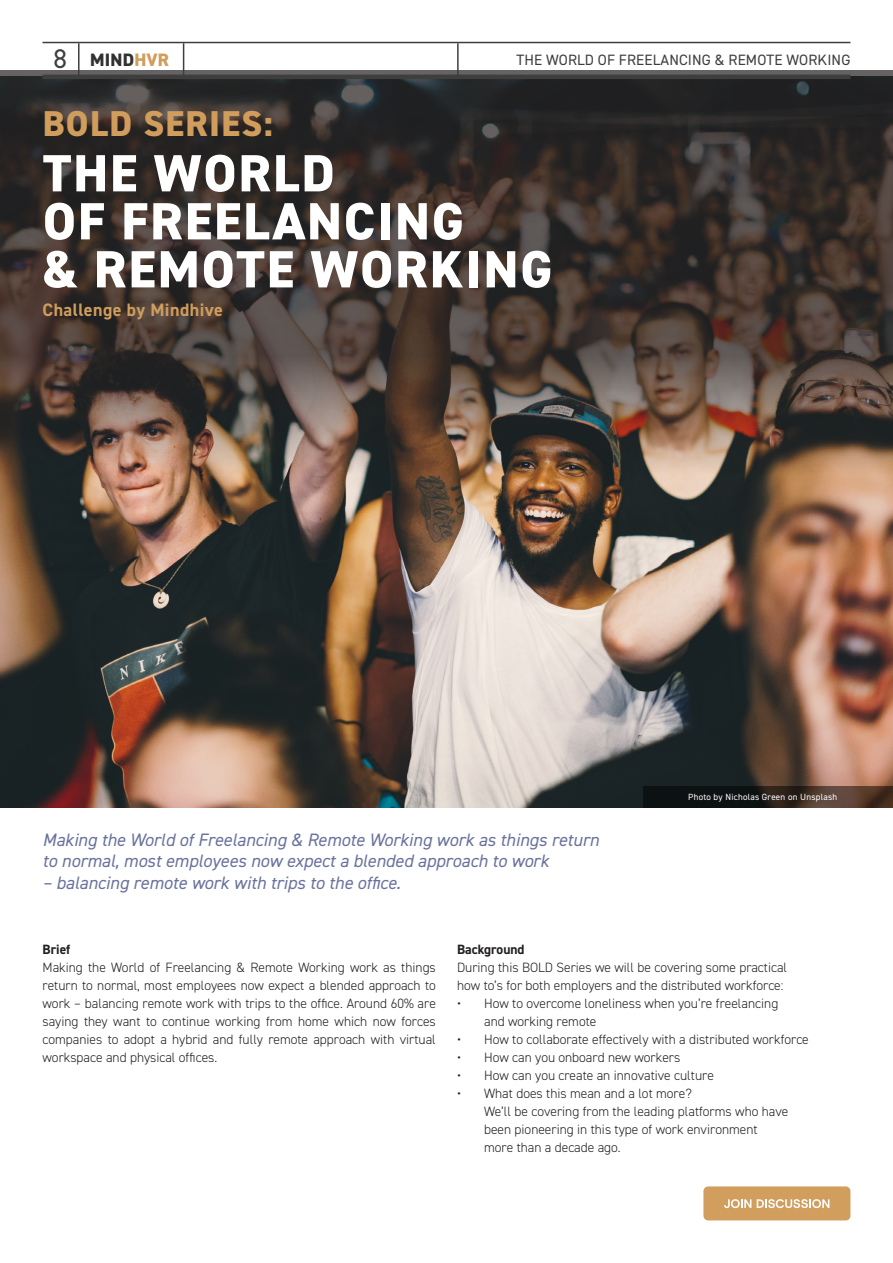
<style>
.page{position:relative;width:893px;height:1263px;background:#fff}
.page>*{position:absolute;margin:0;border:0;box-sizing:border-box;transform-origin:0 0}
._36pt_TITLE{font:800 52.5px "DIN2014";letter-spacing:.035em;color:#fff}
._36pt_TITLE-2{font:800 36px "DIN2014";letter-spacing:.035em;color:#d09d5c}
.Italic_body{font:italic 18px/21.6px "DIN2014";color:#69729d}
.NEWSLTR{font:700 18px "DIN2014";letter-spacing:.025em;color:#d09d5c}
.t1{font:800 18px "DIN2014";letter-spacing:.01em;color:#313131}
.Left_top_page_title{font:15px "DIN2014";letter-spacing:.01em;color:#3e3e3f}
.Body_intro{font:300 13.5px/18px "DIN2014";color:#231f20}
.Body_intro-2{font:700 13.5px "DIN2014";color:#231f20}
.NEWSLTR-2{font:9px "DIN2014";letter-spacing:.025em;color:#fff}
.s1{font-weight:400;font-size:27px;color:#3e3e3f}
.s2{color:#d09d5c}
</style>
<div class="page">
<img style="left:0;top:476px;width:893px;height:332px">
<svg style="left:0;top:70px;width:893px;height:406px;background:#453a34"></svg>
<hr style="left:43px;top:42px;width:807px;height:1px;background:#3e3e3f">
<hr style="left:78px;top:43px;width:2px;height:34px;background:#3e3e3f">
<hr style="left:183px;top:43px;width:1px;height:34px;background:#3e3e3f">
<hr style="left:457px;top:43px;width:2px;height:34px;background:#3e3e3f">
<hr style="left:43px;top:75px;width:807px;height:4px;background:#3e3e3f">
<div style="left:703px;top:1186px;width:147px;height:34px;background:#d19e5e;border-radius:5px"></div>
<svg style="left:724px;top:1199px;width:27px;height:9px"></svg>
<svg style="left:757px;top:1199px;width:72px;height:9px"></svg>
<svg style="left:643px;top:787px;width:250px;height:21px;background:#2b221d"></svg>
<h3 class="t1" style="left:54px;top:48px;width:117px"><span class="s1">8</span> MIND<span class="s2">HVR</span></h3>
<p class="Left_top_page_title" style="left:516px;top:50px;width:335px">THE WORLD OF FREELANCING &amp; REMOTE WORKING</p>
<p class="_36pt_TITLE-2" style="left:43px;top:100px;width:232px">BOLD SERIES:</p>
<p class="_36pt_TITLE" style="left:43px;top:138px;width:293px">THE WORLD</p>
<p class="_36pt_TITLE" style="left:43px;top:186px;width:423px">OF FREELANCING</p>
<p class="_36pt_TITLE" style="left:43px;top:234px;width:512px">&amp; REMOTE WORKING</p>
<p class="NEWSLTR" style="left:43px;top:298px;width:182px">Challenge by Mindhive</p>
<p class="Italic_body" style="left:43px;top:828px;width:558px">Making the World of Freelancing &amp; Remote Working work as things return to normal, most employees now expect a blended approach to work</p>
<p class="Italic_body" style="left:43px;top:871px;width:360px">– balancing remote work with trips to the office.</p>
<p class="NEWSLTR-2" style="left:688px;top:791px;width:150px">Photo by Nicholas Green on Unsplash</p>
<p class="Body_intro-2" style="left:43px;top:940px;width:29px">Brief</p>
<p class="Body_intro" style="left:43px;top:958px;width:395px;text-align:justify">Making the World of Freelancing &amp; Remote Working work as things return to normal, most employees now expect a blended approach to work – balancing remote work with trips to the office. Around 60% are saying they want to continue working from home which now forces companies to adopt a hybrid and fully remote approach with virtual workspace and physical offices.</p>
<p class="Body_intro-2" style="left:457px;top:940px;width:69px">Background</p>
<p class="Body_intro" style="left:457px;top:958px;width:332px">During this BOLD Series we will be covering some practical how to’s for both employers and the distributed workforce:</p>
<p class="Body_intro" style="left:484px;top:994px;width:296px;text-indent:-27px">• How to overcome loneliness when you’re freelancing and working remote</p>
<p class="Body_intro" style="left:457px;top:1030px;width:353px">• How to collaborate effectively with a distributed workforce</p>
<p class="Body_intro" style="left:457px;top:1048px;width:225px">• How can you onboard new workers</p>
<p class="Body_intro" style="left:457px;top:1066px;width:258px">• How can you create an innovative culture</p>
<p class="Body_intro" style="left:484px;top:1084px;width:306px;text-indent:-27px">• What does this mean and a lot more?<br>We’ll be covering from the leading platforms who have been pioneering in this type of work environment more than a decade ago.</p>
</div>
